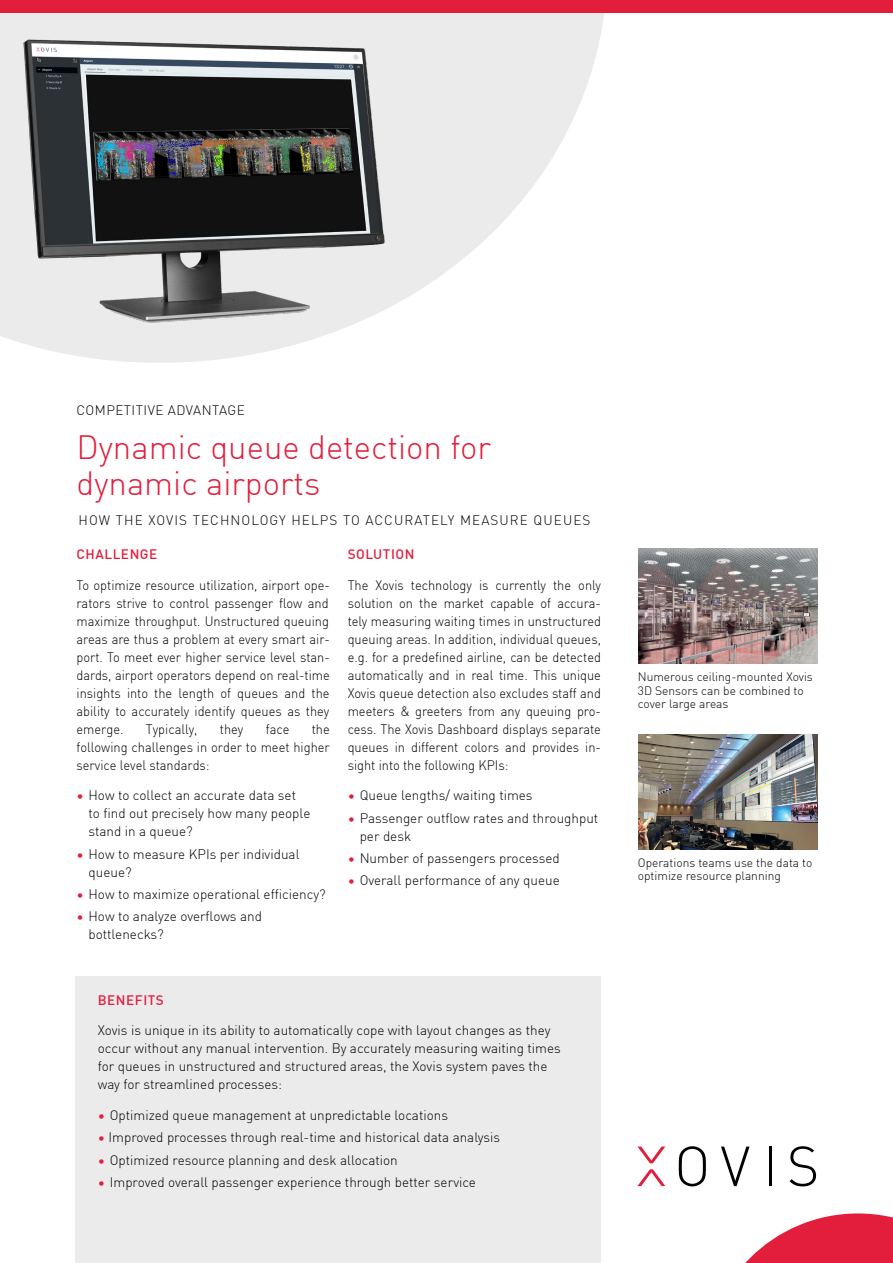
<style>
.page{position:relative;width:893px;height:1263px;background:#fff}
.page>*{position:absolute;margin:0;border:0;box-sizing:border-box;transform-origin:0 0}
.t1{font:300 33px/36px "DIN Offc Pro";color:#e31d3c}
.t2{font:300 13.5px/18px "DIN Offc Pro";color:#000;text-align:justify;scale:.95 1}
.t3{font:300 13.5px/18px "DIN Offc Pro";color:#000}
.t4{font:300 13.5px "DIN Offc Pro";letter-spacing:.08em;color:#000}
.t5{font:500 13.5px "DIN Offc Pro";letter-spacing:.04em;color:#e31d3c}
.t6{font:300 13.5px "DIN Offc Pro";letter-spacing:.035em;color:#000}
.t7{font:300 12px/13.5px "DIN Offc Pro";color:#000}
.s1{color:#e31d3c}
</style>
<div class="page">
<svg style="left:0;top:13px;width:604px;height:350px"></svg>
<svg style="left:745px;top:1213px;width:148px;height:50px"></svg>
<div style="left:76px;top:977px;width:525px;height:286px;background:#ebebec"></div>
<img style="left:639px;top:549px;width:178px;height:114px">
<img style="left:639px;top:734px;width:178px;height:115px">
<div style="left:0;top:0;width:893px;height:13px;background:#e31d3c"></div>
<svg style="left:679px;top:1146px;width:27px;height:40px"></svg>
<svg style="left:721px;top:1146px;width:28px;height:40px"></svg>
<hr style="left:769px;top:1146px;width:3px;height:40px;background:#000">
<svg style="left:790px;top:1146px;width:26px;height:40px"></svg>
<svg style="left:637px;top:1169px;width:28px;height:17px"></svg>
<svg style="left:637px;top:1146px;width:28px;height:17px"></svg>
<p class="t6" style="left:77px;top:400px;width:170px">COMPETITIVE ADVANTAGE</p>
<h1 class="t1" style="left:77px;top:427px;width:416px">Dynamic queue detection for dynamic airports</h1>
<p class="t4" style="left:79px;top:510px;width:513px">HOW THE XOVIS TECHNOLOGY HELPS TO ACCURATELY MEASURE QUEUES</p>
<p class="t5" style="left:77px;top:544px;width:82px">CHALLENGE</p>
<p class="t2" style="left:77px;top:575px;width:268px">To optimize resource utilization, airport ope&shy;rators strive to control passenger flow and maximize throughput. Unstructured queuing areas are thus a problem at every smart air&shy;port. To meet ever higher service level stan&shy;dards, airport operators depend on real-time insights into the length of queues and the ability to accurately identify queues as they emerge.</p>
<p class="t2" style="left:77px;top:719px;width:268px;text-indent:235px">the following challenges in order to meet higher service level standards:</p>
<p class="t3" style="left:89px;top:786px;width:223px;text-indent:-12px"><span class="s1">•</span> How to collect an accurate data set to find out precisely how many people stand in a queue?</p>
<p class="t3" style="left:89px;top:844px;width:212px;text-indent:-12px"><span class="s1">•</span> How to measure KPIs per individual queue?</p>
<p class="t3" style="left:77px;top:884px;width:251px"><span class="s1">•</span> How to maximize operational efficiency?</p>
<p class="t3" style="left:89px;top:906px;width:175px;text-indent:-12px"><span class="s1">•</span> How to analyze overflows and bottlenecks?</p>
<p class="t2" style="left:146px;top:719px;width:56px">Typically,</p>
<p class="t2" style="left:220px;top:719px;width:26px">they</p>
<p class="t2" style="left:266px;top:719px;width:26px">face</p>
<p class="t5" style="left:348px;top:543px;width:68px">SOLUTION</p>
<p class="t2" style="left:348px;top:575px;width:268px">The Xovis technology is currently the only solution on the market capable of accura&shy;tely measuring waiting times in unstructured queuing areas. In addition, individual queues, e.g. for a predefined airline, can be detected automatically and in real time. This unique Xovis queue detection also excludes staff and meeters &amp; greeters from any queuing pro&shy;cess. The Xovis Dashboard displays separate queues in different colors and provides in&shy;sight into the following KPIs:</p>
<p class="t3" style="left:348px;top:786px;width:186px"><span class="s1">•</span> Queue lengths/ waiting times</p>
<p class="t3" style="left:360px;top:808px;width:240px;text-indent:-12px"><span class="s1">•</span> Passenger outflow rates and throughput per desk</p>
<p class="t3" style="left:348px;top:848px;width:214px"><span class="s1">•</span> Number of passengers processed</p>
<p class="t3" style="left:348px;top:870px;width:214px"><span class="s1">•</span> Overall performance of any queue</p>
<p class="t5" style="left:98px;top:989px;width:68px">BENEFITS</p>
<p class="t3" style="left:98px;top:1021px;width:464px">Xovis is unique in its ability to automatically cope with layout changes as they occur without any manual intervention. By accurately measuring waiting times for queues in unstructured and structured areas, the Xovis system paves the way for streamlined processes:</p>
<p class="t3" style="left:98px;top:1105px;width:352px"><span class="s1">•</span> Optimized queue management at unpredictable locations</p>
<p class="t3" style="left:98px;top:1128px;width:404px"><span class="s1">•</span> Improved processes through real-time and historical data analysis</p>
<p class="t3" style="left:98px;top:1150px;width:302px"><span class="s1">•</span> Optimized resource planning and desk allocation</p>
<p class="t3" style="left:98px;top:1172px;width:380px"><span class="s1">•</span> Improved overall passenger experience through better service</p>
<p class="t7" style="left:638px;top:669px;width:177px">Numerous ceiling-mounted Xovis<br>3D Sensors can be combined to cover large areas</p>
<p class="t7" style="left:638px;top:855px;width:176px">Operations teams use the data to optimize resource planning</p>
</div>
